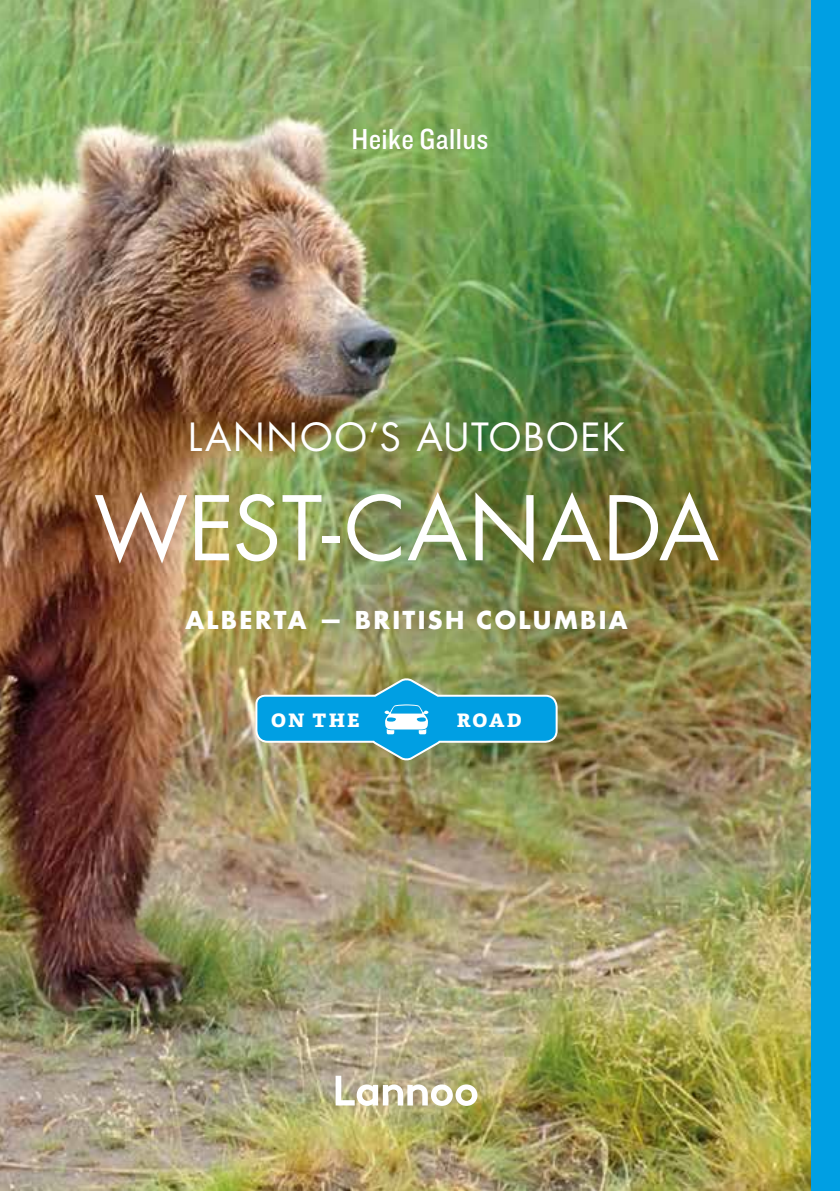
<style>
.page{position:relative;width:840px;height:1191px;background:#fff}
.page>*{position:absolute;margin:0;border:0;box-sizing:border-box;transform-origin:0 0}
.t1{font:86.4px "Futura Std";letter-spacing:.005em;color:#fff}
.t2{font:37.8px "Futura Std";letter-spacing:.045em;color:#fff}
.t3{font:30px "Knockout 30 Junior Welterwt";letter-spacing:.015em;color:#fff}
.t4{font:700 24px "Futura Std";letter-spacing:.1em;color:#fff}
.t5{font:700 24px "Adelle";letter-spacing:.09em;color:#fff}
</style>
<div class="page">
<img style="left:0;top:0;width:811px;height:1191px">
<div style="left:811px;top:0;width:28px;height:1191px;background:#009fe3"></div>
<img style="left:254px;top:676px;width:304px;height:86px">
<svg style="left:335px;top:1075px;width:142px;height:31px"></svg>
<p class="t3" style="left:351px;top:119px;width:139px">Heike Gallus</p>
<h2 class="t2" style="left:188px;top:413px;width:438px">LANNOO’S AUTOBOEK</h2>
<h1 class="t1" style="left:94px;top:473px;width:626px">WEST-CANADA</h1>
<p class="t4" style="left:185px;top:604px;width:443px">ALBERTA — BRITISH COLUMBIA</p>
<p class="t5" style="left:271px;top:703px;width:90px">ON THE</p>
<p class="t5" style="left:456px;top:703px;width:66px">ROAD</p>
</div>
